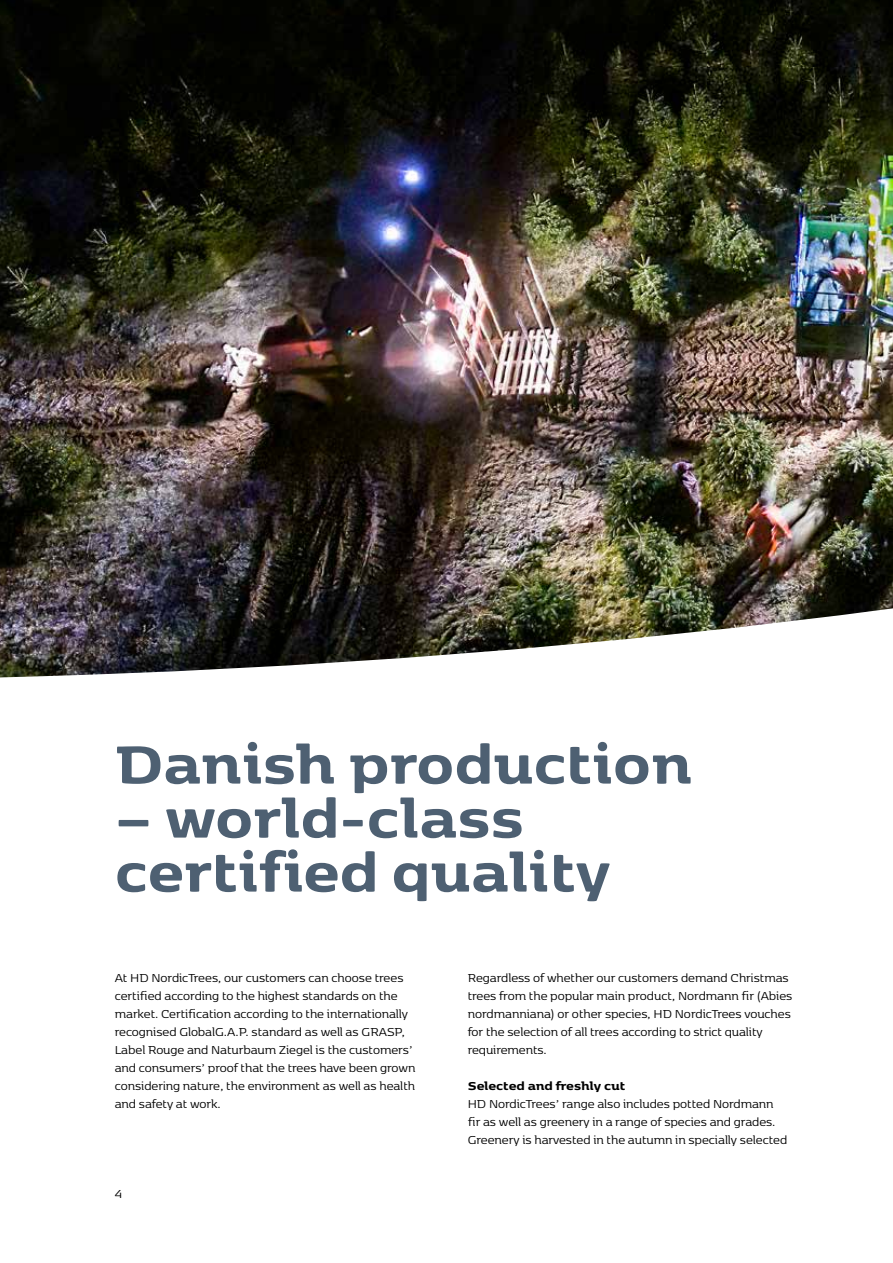
<style>
.page{position:relative;width:893px;height:1263px;background:#fff}
.page>*{position:absolute;margin:0;border:0;box-sizing:border-box;transform-origin:0 0}
.t1{font:700 63px/54px "Kobenhavn HDK";color:#4e6072}
.t2{font:13.5px/18px "Kobenhavn HDK";color:#000}
.t3{font:700 13.5px "Kobenhavn HDK";color:#000}
</style>
<div class="page">
<img style="left:0;top:0;width:893px;height:677px">
<h1 class="t1" style="left:115px;top:732px;width:579px">Danish production</h1>
<h1 class="t1" style="left:115px;top:786px;width:497px">– world-class certified quality</h1>
<p class="t2" style="left:115px;top:968px;width:302px">At HD NordicTrees, our customers can choose trees certified according to the highest standards on the market. Certification according to the internationally recognised GlobalG.A.P. standard as well as GRASP, Label Rouge and Naturbaum Ziegel is the customers’ and consumers’ proof that the trees have been grown considering nature, the environment as well as health and safety at work.</p>
<p class="t2" style="left:468px;top:968px;width:326px">Regardless of whether our customers demand Christmas trees from the popular main product, Nordmann fir (Abies nordmanniana) or other species, HD NordicTrees vouches for the selection of all trees according to strict quality requirements.</p>
<p class="t3" style="left:468px;top:1075px;width:159px">Selected and freshly cut</p>
<p class="t2" style="left:468px;top:1094px;width:321px">HD NordicTrees’ range also includes potted Nordmann fir as well as greenery in a range of species and grades.<br>Greenery is harvested in the autumn in specially selected</p>
<p class="t2" style="left:115px;top:1184px;width:9px">4</p>
</div>
